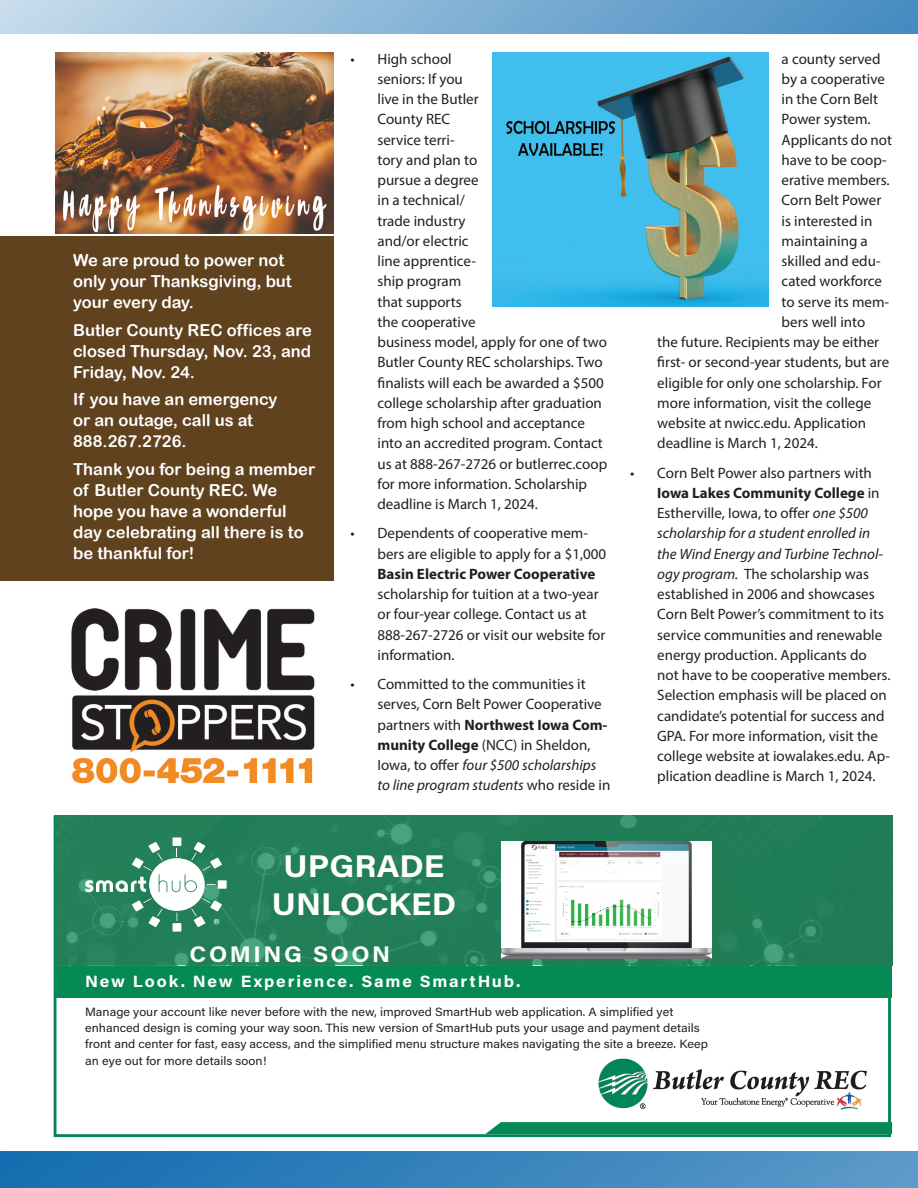
<style>
.page{position:relative;width:918px;height:1188px;background:#fff}
.page>*{position:absolute;margin:0;border:0;box-sizing:border-box;transform-origin:0 0}
.t1{font:700 31.5px/37.7px "Acumin Pro";color:#fff;text-align:center;scale:1.06 1}
.t2{font:22.65px "Acumin Variable Concept";letter-spacing:.105em;color:#fff;scale:1.06 1}
.t3{font:16.5px/21px "Arial Rounded MT Bold";color:#fff}
.t4{font:16.35px "Acumin Variable Concept";letter-spacing:.105em;color:#fff;scale:1.06 1}
.t5{font:15px/20.2px "Myriad Pro";color:#231f20}
.t6{font:700 15px "Myriad Pro";color:#231f20}
.t7{font:12px/16.4px "Acumin Pro";color:#231f20;scale:1.06 1}
.s1{font-weight:700}
.s2{font-style:italic}
</style>
<div class="page">
<div style="left:0;top:0;width:918px;height:34px;background:linear-gradient(to right,#c5daeb,#428ac0)"></div>
<div style="left:0;top:1152px;width:918px;height:36px;background:linear-gradient(to right,#136cb0,#5c99c8)"></div>
<div style="left:0;top:236px;width:334px;height:345px;background:#60421e"></div>
<img style="left:492px;top:52px;width:276px;height:254px">
<img style="left:56px;top:52px;width:278px;height:181px">
<img style="left:71px;top:608px;width:244px;height:176px">
<svg style="left:485px;top:1122px;width:407px;height:12px;background:#0b8d57"></svg>
<div style="left:56px;top:965px;width:836px;height:32px;background:#058a53"></div>
<div style="left:56px;top:815px;width:836px;height:150px;background:#217e58"></div>
<img style="left:501px;top:841px;width:210px;height:117px">
<div style="left:173px;top:923px;width:8px;height:9px;background:#fff"></div>
<div style="left:218px;top:880px;width:9px;height:9px;background:#fff"></div>
<div style="left:173px;top:837px;width:8px;height:9px;background:#fff"></div>
<svg style="left:85px;top:842px;width:137px;height:85px"></svg>
<img style="left:598px;top:1058px;width:269px;height:52px">
<p class="t3" style="left:73px;top:249px;width:220px">We are proud to power not only your Thanksgiving, but your every day.</p>
<p class="t3" style="left:73px;top:319px;width:240px;text-align:justify">Butler County REC offices are closed Thursday, Nov. 23, and Friday, Nov. 24.</p>
<p class="t3" style="left:73px;top:389px;width:206px">If you have an emergency or an outage, call us at<br>888.267.2726.</p>
<p class="t3" style="left:73px;top:459px;width:244px">Thank you for being a member of Butler County REC. We hope you have a wonderful day celebrating all there is to be thankful for!</p>
<p class="t5" style="left:378px;top:48px;width:231px;text-indent:-27px">• High school<br>seniors: If you<br>live in the Butler<br>County REC<br>service terri-<br>tory and plan to<br>pursue a degree<br>in a technical/<br>trade industry<br>and/or electric<br>line apprentice-<br>ship program<br>that supports<br>the cooperative<br>business model, apply for one of two<br>Butler County REC scholarships. Two finalists will each be awarded a $500 college scholarship after graduation from high school and acceptance into an accredited program. Contact us at 888-267-2726 or butlerrec.coop for more information. Scholarship deadline is March 1, 2024.</p>
<p class="t5" style="left:378px;top:523px;width:230px;text-indent:-27px">• Dependents of cooperative mem&shy;bers are eligible to apply for a $1,000</p>
<p class="t6" style="left:378px;top:564px;width:219px">Basin Electric Power Cooperative</p>
<p class="t5" style="left:378px;top:584px;width:229px">scholarship for tuition at a two-year or four-year college. Contact us at<br>888-267-2726 or visit our website for information.</p>
<p class="t5" style="left:378px;top:674px;width:234px;text-indent:-27px">• Committed to the communities it serves, Corn Belt Power Cooperative partners with <span class="s1">Northwest Iowa Com&shy;munity College</span> (NCC) in Sheldon, Iowa, to offer <span class="s2">four $500 scholarships to line program students</span> who reside in</p>
<p class="t5" style="left:782px;top:48px;width:100px">a county served</p>
<p class="t5" style="left:782px;top:69px;width:105px">by a cooperative</p>
<p class="t5" style="left:782px;top:89px;width:98px">in the Corn Belt</p>
<p class="t5" style="left:782px;top:109px;width:91px">Power system.</p>
<p class="t5" style="left:782px;top:129px;width:112px">Applicants do not</p>
<p class="t5" style="left:782px;top:150px;width:107px">have to be coop-</p>
<p class="t5" style="left:782px;top:170px;width:110px">erative members.</p>
<p class="t5" style="left:782px;top:190px;width:101px">Corn Belt Power</p>
<p class="t5" style="left:782px;top:210px;width:92px">is interested in</p>
<p class="t5" style="left:782px;top:231px;width:88px">maintaining a</p>
<p class="t5" style="left:782px;top:251px;width:101px">skilled and edu-</p>
<p class="t5" style="left:782px;top:271px;width:102px">cated workforce</p>
<p class="t5" style="left:782px;top:291px;width:109px">to serve its mem-</p>
<p class="t5" style="left:782px;top:312px;width:85px">bers well into</p>
<p class="t5" style="left:657px;top:332px;width:223px">the future. Recipients may be either</p>
<p class="t5" style="left:657px;top:352px;width:233px">first- or second-year students, but are</p>
<p class="t5" style="left:657px;top:372px;width:226px">eligible for only one scholarship. For</p>
<p class="t5" style="left:657px;top:393px;width:216px">more information, visit the college</p>
<p class="t5" style="left:657px;top:413px;width:210px">website at nwicc.edu. Application</p>
<p class="t5" style="left:657px;top:433px;width:162px">deadline is March 1, 2024.</p>
<p class="t5" style="left:657px;top:462px;width:235px;text-indent:-27px">• Corn Belt Power also partners with <span class="s1">Iowa Lakes Community College</span> in Estherville, Iowa, to offer <span class="s2">one $500 scholarship for a student enrolled in the Wind Energy and Turbine Technol&shy;ogy program.</span> The scholarship was established in 2006 and showcases Corn Belt Power’s commitment to its service communities and renewable energy production. Applicants do not have to be cooperative members.<br>Selection emphasis will be placed on candidate’s potential for success and GPA. For more information, visit the college website at iowalakes.edu. Ap&shy;plication deadline is March 1, 2024.</p>
<h1 class="t1" style="left:272px;top:846px;width:175px">UPGRADE<br>UNLOCKED</h1>
<h2 class="t2" style="left:190px;top:939px;width:191px">COMING SOON</h2>
<p class="t4" style="left:85px;top:970px;width:412px">New Look. New Experience. Same SmartHub.</p>
<p class="t7" style="left:85px;top:1003px;width:589px">Manage your account like never before with the new, improved SmartHub web application. A simplified yet enhanced design is coming your way soon. This new version of SmartHub puts your usage and payment details front and center for fast, easy access, and the simplified menu structure makes navigating the site a breeze. Keep an eye out for more details soon!</p>
</div>
